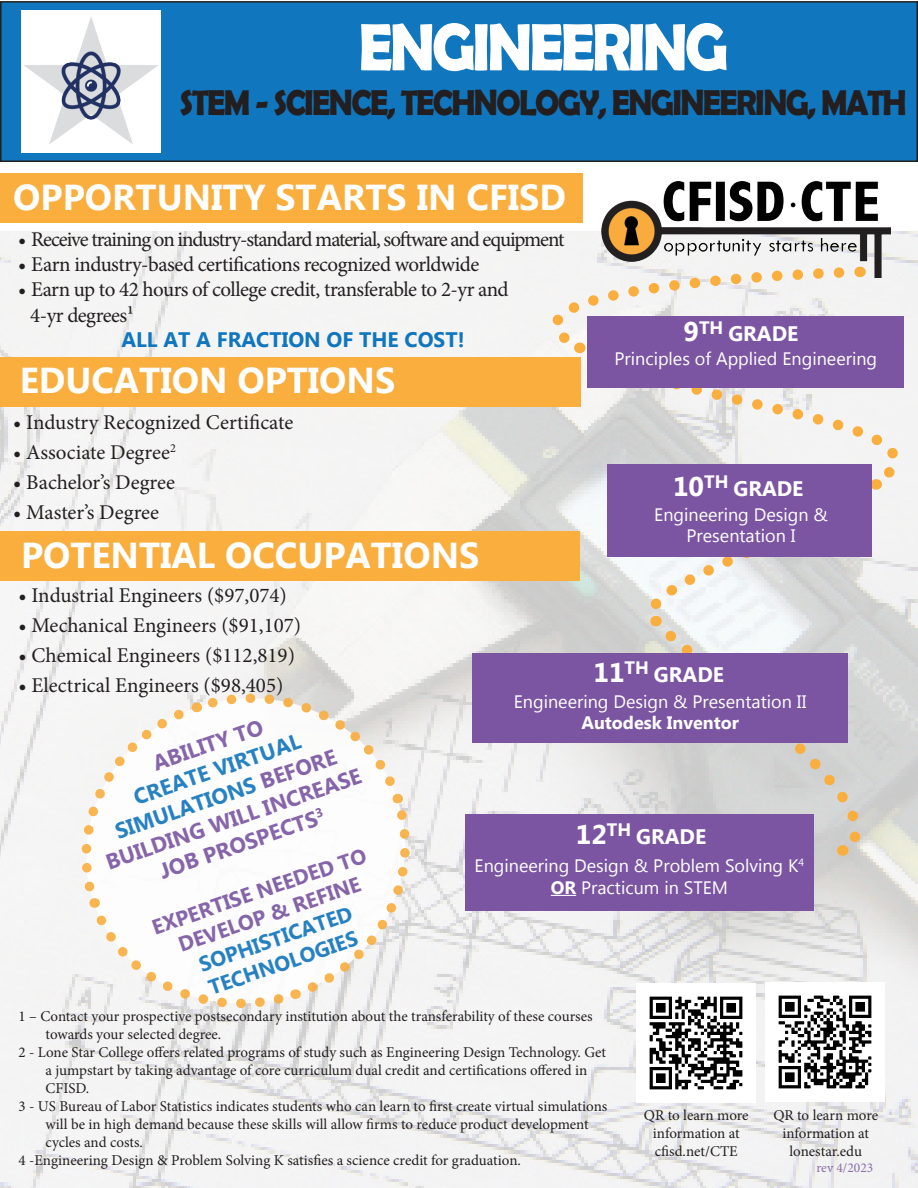
<style>
.page{position:relative;width:918px;height:1188px;background:#fff}
.page>*{position:absolute;margin:0;border:0;box-sizing:border-box;transform-origin:0 0}
.t1{font:700 67.5px "Berlin Sans FB Demi";letter-spacing:-.05em;color:#fff;scale:.9 1}
.t2{font:700 36px "Microsoft New Tai Lue";color:#fff}
.t3{font:700 36px "Berlin Sans FB Demi";letter-spacing:-.05em;color:#231f20;scale:.9 1}
.t4{font:700 21.75px/26.1px "Microsoft New Tai Lue";color:#7b55a2;text-align:center}
.t5{font:21px/25.2px "Minion Pro";letter-spacing:-.015em;color:#231f20}
.t6{font:21px "Minion Pro";letter-spacing:-.055em;color:#231f20}
.t7{font:700 21px "Microsoft New Tai Lue";color:#fff}
.t8{font:700 21px/25.2px "Microsoft New Tai Lue";color:#7b55a2;text-align:center}
.t9{font:700 21px/25.2px "Microsoft New Tai Lue";color:#1076be}
.t10{font:700 21px "Microsoft Tai Le";color:#1076be}
.t11{font:18px/21.6px "Microsoft New Tai Lue";color:#fff;text-align:center}
.t12{font:700 18px "Microsoft New Tai Lue";color:#fff}
.t13{font:15px/18px "Minion Pro";color:#231f20}
.t14{font:13.5px "Minion Pro";color:#7b55a2}
.s1{font-size:27px}
.s2{color:#1076be}
.s3{font-weight:700}
</style>
<div class="page">
<img style="left:0;top:232px;width:918px;height:956px">
<div style="left:0;top:173px;width:583px;height:50px;background:#faae3e"></div>
<div style="left:0;top:531px;width:579px;height:50px;background:#faae3e"></div>
<div style="left:0;top:357px;width:580px;height:50px;background:#faae3e"></div>
<svg style="left:584px;top:343px;width:334px;height:150px"></svg>
<svg style="left:656px;top:621px;width:231px;height:238px;background:#d7d6d2"></svg>
<svg style="left:493px;top:262px;width:357px;height:95px"></svg>
<svg style="left:641px;top:479px;width:236px;height:147px"></svg>
<div style="left:1px;top:2px;width:916px;height:159px;background:#1076be"></div>
<div style="left:0;top:1px;width:918px;height:161px;border:2px solid #231f20"></div>
<div style="left:587px;top:316px;width:317px;height:72px;background:#7b55a2"></div>
<div style="left:608px;top:464px;width:264px;height:93px;background:#7b55a2"></div>
<div style="left:472px;top:653px;width:376px;height:90px;background:#7b55a2"></div>
<div style="left:465px;top:814px;width:349px;height:97px;background:#7b55a2"></div>
<img style="left:593px;top:181px;width:298px;height:96px">
<svg style="left:551px;top:895px;width:25px;height:1px"></svg>
<svg style="left:67px;top:679px;width:358px;height:344px;fill:#f5f4f4"></svg>
<svg style="left:72px;top:683px;width:347px;height:335px"></svg>
<div style="left:22px;top:10px;width:139px;height:143px;background:#fff"></div>
<img style="left:24px;top:17px;width:134px;height:127px">
<img style="left:637px;top:984px;width:119px;height:118px">
<img style="left:766px;top:983px;width:119px;height:119px">
<p class="t1" style="left:358px;top:8px;width:412px">ENGINEERING</p>
<p class="t3" style="left:180px;top:82px;width:809px">STEM - SCIENCE, TECHNOLOGY, ENGINEERING, MATH</p>
<p class="t2" style="left:13px;top:177px;width:554px">OPPORTUNITY STARTS IN CFISD</p>
<p class="t6" style="left:18px;top:225px;width:548px">• Receive training on industry-standard material, software and equipment</p>
<p class="t5" style="left:18px;top:252px;width:463px">• Earn industry-based certifications recognized worldwide</p>
<p class="t5" style="left:30px;top:277px;width:480px;text-indent:-12px">• Earn up to 42 hours of college credit, transferable to 2-yr and<br>4-yr degrees1</p>
<p class="t10" style="left:121px;top:327px;width:345px">ALL AT A FRACTION OF THE COST!</p>
<p class="t2" style="left:20px;top:360px;width:377px">EDUCATION OPTIONS</p>
<p class="t7" style="left:684px;top:322px;width:116px"><span class="s1">9</span><sup>TH</sup> GRADE</p>
<p class="t11" style="left:614px;top:349px;width:264px">Principles of Applied Engineering</p>
<p class="t5" style="left:13px;top:410px;width:282px">• Industry Recognized Certificate</p>
<p class="t5" style="left:13px;top:440px;width:164px">• Associate Degree<sup>2</sup></p>
<p class="t5" style="left:13px;top:470px;width:163px">• Bachelor’s Degree</p>
<p class="t5" style="left:13px;top:500px;width:147px">• Master’s Degree</p>
<p class="t7" style="left:673px;top:477px;width:132px"><span class="s1">10</span><sup>TH</sup> GRADE</p>
<p class="t11" style="left:654px;top:505px;width:175px">Engineering Design &amp;</p>
<p class="t11" style="left:687px;top:527px;width:111px">Presentation I</p>
<p class="t2" style="left:21px;top:534px;width:460px">POTENTIAL OCCUPATIONS</p>
<p class="t5" style="left:19px;top:583px;width:270px">• Industrial Engineers ($97,074)</p>
<p class="t5" style="left:19px;top:613px;width:284px">• Mechanical Engineers ($91,107)</p>
<p class="t5" style="left:19px;top:643px;width:278px">• Chemical Engineers ($112,819)</p>
<p class="t5" style="left:19px;top:673px;width:266px">• Electrical Engineers ($98,405)</p>
<p class="t7" style="left:594px;top:663px;width:132px"><span class="s1">11</span><sup>TH</sup> GRADE</p>
<p class="t11" style="left:514px;top:692px;width:294px">Engineering Design &amp; Presentation II</p>
<p class="t12" style="left:581px;top:713px;width:159px">Autodesk Inventor</p>
<h3 class="t4" style="left:150px;top:753px;width:117px;rotate:-19deg">ABILITY TO</h3>
<h3 class="t4" style="left:86px;top:802px;width:270px;rotate:-19deg"><span class="s2">CREATE VIRTUAL<br>SIMULATIONS</span> BEFORE<br>BUILDING WILL INCREASE<br>JOB PROSPECTS<sup>3</sup></h3>
<p class="t7" style="left:576px;top:824px;width:132px"><span class="s1">12</span><sup>TH</sup> GRADE</p>
<h3 class="t8" style="left:149px;top:918px;width:227px;rotate:-19deg">EXPERTISE NEEDED TO<br>DEVELOP &amp; REFINE</h3>
<p class="t11" style="left:475px;top:857px;width:331px">Engineering Design &amp; Problem Solving K<sup>4<br></sup><span class="s3">OR</span> Practicum in STEM</p>
<h3 class="t9" style="left:196px;top:955px;width:162px;rotate:-19deg">SOPHISTICATED<br>TECHNOLOGIES</h3>
<p class="t13" style="left:46px;top:1008px;width:549px;text-indent:-27px">1 – Contact your prospective postsecondary institution about the transferability of these courses towards your selected degree.</p>
<p class="t13" style="left:46px;top:1044px;width:562px;text-indent:-27px">2 - Lone Star College offers related programs of study such as Engineering Design Technology. Get a jumpstart by taking advantage of core curriculum dual credit and certifications offered in<br>CFISD.</p>
<p class="t13" style="left:46px;top:1098px;width:563px;text-indent:-27px">3 - US Bureau of Labor Statistics indicates students who can learn to first create virtual simulations will be in high demand because these skills will allow firms to reduce product development cycles and costs.</p>
<p class="t13" style="left:19px;top:1152px;width:504px">4 -Engineering Design &amp; Problem Solving K satisfies a science credit for graduation.</p>
<p class="t13" style="left:644px;top:1107px;width:106px;text-align:center">QR to learn more information at</p>
<p class="t13" style="left:655px;top:1143px;width:85px">cfisd.net/CTE</p>
<p class="t13" style="left:773px;top:1106px;width:106px;text-align:center">QR to learn more information at</p>
<p class="t13" style="left:790px;top:1142px;width:74px">lonestar.edu</p>
<p class="t14" style="left:816px;top:1159px;width:58px">rev 4/2023</p>
</div>
